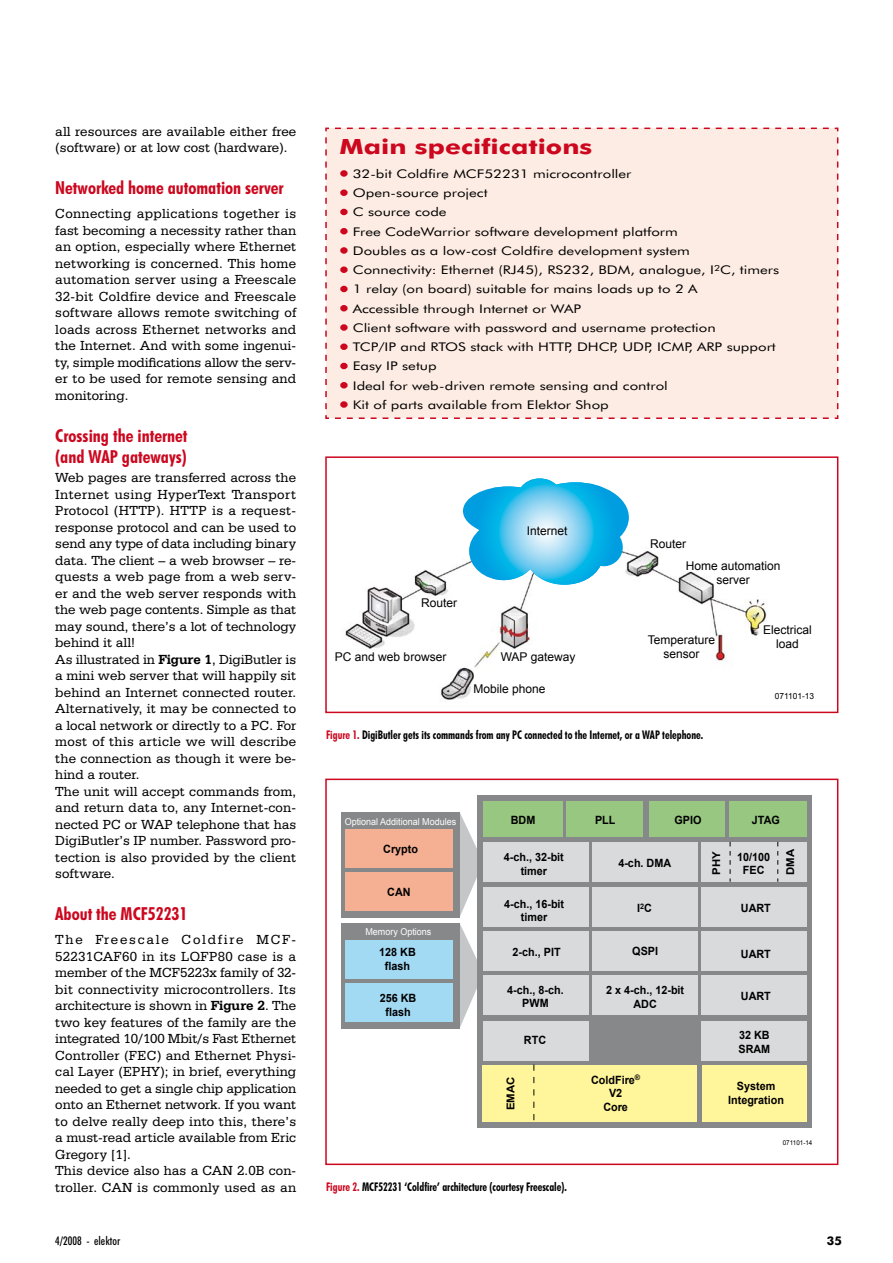
<style>
.page{position:relative;width:893px;height:1263px;background:#fff}
.page>*{position:absolute;margin:0;border:0;box-sizing:border-box;transform-origin:0 0}
.t1{font:700 21px "Futura BT";color:#cc071e;scale:1.25 1}
.t2{font:700 condensed 18px/21px "Futura BT";color:#cc071e}
.t3{font:13.95px/16.5px "Serifa BT";letter-spacing:.005em;color:#000}
.t4{font:12px "Futura BT";color:#000;scale:1.25 1}
.t5{font:700 condensed 12px "Futura BT";color:#000;scale:.9 1}
.t6{font:12px/14.4px "Arial";color:#000;text-align:center}
.t7{font:500 condensed 12px "Futura BT";color:#000}
.t8{font:700 12px "Futura BT";color:#000}
.t9{font:700 11.4px/13.6px "Arial";color:#000;text-align:center;scale:.95 1}
.t10{font:700 10.8px "Arial";color:#000;scale:1.05 1}
.t11{font:9.45px "Arial";color:#fff;scale:.95 1}
.t12{font:8.4px "Arial";color:#000}
.t13{font:6.6px "Arial";color:#000;scale:.95 1}
.s1{font-weight:700}
.s2{color:#cc071e}
</style>
<div class="page">
<img style="left:345px;top:551px;width:422px;height:149px">
<svg style="left:463px;top:478px;width:166px;height:107px"></svg>
<div style="left:325px;top:456px;width:513px;height:257px;border:2px solid #cc071e"></div>
<svg style="left:460px;top:813px;width:17px;height:103px"></svg>
<svg style="left:460px;top:924px;width:17px;height:103px"></svg>
<div style="left:341px;top:812px;width:119px;height:105px;background:#878889"></div>
<div style="left:477px;top:795px;width:335px;height:333px;background:#878889"></div>
<div style="left:341px;top:923px;width:119px;height:105px;background:#878889"></div>
<div style="left:483px;top:801px;width:79px;height:36px;background:#98c781"></div>
<div style="left:483px;top:1064px;width:214px;height:57px;background:#fff59a"></div>
<div style="left:702px;top:1064px;width:104px;height:57px;background:#fff59a"></div>
<div style="left:592px;top:842px;width:106px;height:40px;background:#d9dadb"></div>
<div style="left:701px;top:842px;width:105px;height:40px;background:#d9dadb"></div>
<div style="left:483px;top:887px;width:105px;height:39px;background:#d9dadb"></div>
<div style="left:483px;top:842px;width:105px;height:39px;background:#d9dadb"></div>
<div style="left:592px;top:887px;width:106px;height:39px;background:#d9dadb"></div>
<div style="left:701px;top:887px;width:105px;height:39px;background:#d9dadb"></div>
<div style="left:483px;top:931px;width:105px;height:39px;background:#d9dadb"></div>
<div style="left:592px;top:931px;width:106px;height:39px;background:#d9dadb"></div>
<div style="left:701px;top:931px;width:105px;height:39px;background:#d9dadb"></div>
<div style="left:483px;top:976px;width:105px;height:39px;background:#d9dadb"></div>
<div style="left:592px;top:976px;width:106px;height:39px;background:#d9dadb"></div>
<div style="left:701px;top:976px;width:105px;height:39px;background:#d9dadb"></div>
<div style="left:483px;top:1021px;width:105px;height:39px;background:#d9dadb"></div>
<div style="left:701px;top:1021px;width:105px;height:39px;background:#d9dadb"></div>
<div style="left:566px;top:801px;width:77px;height:36px;background:#98c781"></div>
<div style="left:649px;top:801px;width:76px;height:36px;background:#98c781"></div>
<div style="left:729px;top:801px;width:77px;height:36px;background:#98c781"></div>
<svg style="left:533px;top:1064px;width:1px;height:57px"></svg>
<svg style="left:730px;top:842px;width:1px;height:40px"></svg>
<svg style="left:777px;top:842px;width:1px;height:40px"></svg>
<div style="left:346px;top:829px;width:107px;height:39px;background:#f5b093"></div>
<div style="left:346px;top:872px;width:107px;height:39px;background:#f5b093"></div>
<div style="left:346px;top:940px;width:107px;height:39px;background:#a2daf4"></div>
<div style="left:346px;top:983px;width:107px;height:39px;background:#a2daf4"></div>
<div style="left:325px;top:779px;width:513px;height:386px;border:2px solid #cc071e"></div>
<div style="left:325px;top:127px;width:514px;height:292px;background:#fdece3"></div>
<p class="t3" style="left:55px;top:122px;width:243px">all resources are available either free (software) or at low cost (hardware).</p>
<p class="t2" style="left:55px;top:177px;width:230px">Networked home automation server</p>
<p class="t3" style="left:55px;top:205px;width:243px;text-align:justify">Connecting applications together is fast becoming a necessity rather than an option, especially where Ethernet networking is concerned. This home automation server using a Freescale 32-bit Coldfire device and Freescale software allows remote switching of loads across Ethernet networks and the Internet. And with some ingenui&shy;ty, simple modifications allow the serv&shy;er to be used for remote sensing and monitoring.</p>
<p class="t2" style="left:55px;top:425px;width:134px">Crossing the internet (and WAP gateways)</p>
<p class="t3" style="left:55px;top:469px;width:243px">Web pages are transferred across the Internet using HyperText Transport Protocol (HTTP). HTTP is a request&shy;response protocol and can be used to send any type of data including binary data. The client – a web browser – re&shy;quests a web page from a web serv&shy;er and the web server responds with the web page contents. Simple as that may sound, there’s a lot of technology behind it all!<br>As illustrated in <span class="s1">Figure 1</span>, DigiButler is a mini web server that will happily sit behind an Internet connected router.<br>Alternatively, it may be connected to a local network or directly to a PC. For most of this article we will describe the connection as though it were be&shy;hind a router.<br>The unit will accept commands from, and return data to, any Internet-con&shy;nected PC or WAP telephone that has DigiButler’s IP number. Password pro&shy;tection is also provided by the client software.</p>
<p class="t2" style="left:55px;top:903px;width:134px">About the MCF52231</p>
<p class="t3" style="left:55px;top:931px;width:243px">The Freescale Coldfire MCF-52231CAF60 in its LQFP80 case is a member of the MCF5223x family of 32- bit connectivity microcontrollers. Its architecture is shown in <span class="s1">Figure 2</span>. The two key features of the family are the integrated 10/100 Mbit/s Fast Ethernet Controller (FEC) and Ethernet Physi&shy;cal Layer (EPHY); in brief, everything needed to get a single chip application onto an Ethernet network. If you want to delve really deep into this, there’s a must-read article available from Eric Gregory [1].<br>This device also has a CAN 2.0B con&shy;troller. CAN is commonly used as an</p>
<h1 class="t1" style="left:339px;top:134px;width:204px">Main specifications</h1>
<p class="t4" style="left:339px;top:166px;width:235px"><span class="s2">•</span> 32-bit Coldfire MCF52231 microcontroller</p>
<p class="t4" style="left:339px;top:186px;width:120px"><span class="s2">•</span> Open-source project</p>
<p class="t4" style="left:339px;top:205px;width:87px"><span class="s2">•</span> C source code</p>
<p class="t4" style="left:339px;top:224px;width:272px"><span class="s2">•</span> Free CodeWarrior software development platform</p>
<p class="t4" style="left:339px;top:243px;width:282px"><span class="s2">•</span> Doubles as a low-cost Coldfire development system</p>
<p class="t4" style="left:339px;top:263px;width:353px"><span class="s2">•</span> Connectivity: Ethernet (RJ45), RS232, BDM, analogue, I<sup>2</sup>C, timers</p>
<p class="t4" style="left:339px;top:282px;width:288px"><span class="s2">•</span> 1 relay (on board) suitable for mains loads up to 2 A</p>
<p class="t4" style="left:339px;top:301px;width:195px"><span class="s2">•</span> Accessible through Internet or WAP</p>
<p class="t4" style="left:339px;top:320px;width:302px"><span class="s2">•</span> Client software with password and username protection</p>
<p class="t4" style="left:339px;top:340px;width:351px"><span class="s2">•</span> TCP/IP and RTOS stack with HTTP, DHCP, UDP, ICMP, ARP support</p>
<p class="t4" style="left:339px;top:359px;width:79px"><span class="s2">•</span> Easy IP setup</p>
<p class="t4" style="left:339px;top:378px;width:264px"><span class="s2">•</span> Ideal for web-driven remote sensing and control</p>
<p class="t4" style="left:339px;top:397px;width:217px"><span class="s2">•</span> Kit of parts available from Elektor Shop</p>
<p class="t6" style="left:527px;top:523px;width:42px">Internet</p>
<p class="t6" style="left:421px;top:596px;width:38px">Router</p>
<p class="t6" style="left:335px;top:650px;width:113px">PC and web browser</p>
<p class="t6" style="left:501px;top:650px;width:76px">WAP gateway</p>
<p class="t6" style="left:473px;top:682px;width:74px">Mobile phone</p>
<p class="t6" style="left:650px;top:537px;width:38px">Router</p>
<p class="t6" style="left:686px;top:558px;width:96px">Home automation server</p>
<p class="t6" style="left:648px;top:632px;width:69px">Temperature sensor</p>
<p class="t6" style="left:763px;top:623px;width:50px">Electrical load</p>
<p class="t12" style="left:775px;top:690px;width:41px">071101-13</p>
<p class="t5" style="left:326px;top:727px;width:421px"><span class="s2">Figure 1.</span> DigiButler gets its commands from any PC connected to the Internet, or a WAP telephone.</p>
<p class="t11" style="left:345px;top:815px;width:119px">Optional Additional Modules</p>
<p class="t9" style="left:752px;top:814px;width:31px">JTAG</p>
<p class="t9" style="left:674px;top:814px;width:30px">GPIO</p>
<p class="t9" style="left:511px;top:814px;width:27px">BDM</p>
<p class="t9" style="left:595px;top:814px;width:23px">PLL</p>
<p class="t9" style="left:383px;top:842px;width:38px">Crypto</p>
<p class="t9" style="left:387px;top:886px;width:26px">CAN</p>
<p class="t11" style="left:365px;top:926px;width:71px">Memory Options</p>
<p class="t9" style="left:379px;top:946px;width:40px">128 KB flash</p>
<p class="t9" style="left:380px;top:992px;width:40px">256 KB flash</p>
<p class="t9" style="left:504px;top:850px;width:65px">4-ch., 32-bit timer</p>
<p class="t9" style="left:618px;top:856px;width:57px">4-ch. DMA</p>
<p class="t9" style="left:504px;top:897px;width:65px">4-ch., 16-bit timer</p>
<p class="t9" style="left:637px;top:901px;width:17px">I<sup>2</sup>C</p>
<p class="t9" style="left:513px;top:945px;width:52px">2-ch., PIT</p>
<p class="t9" style="left:632px;top:945px;width:29px">QSPI</p>
<p class="t9" style="left:507px;top:983px;width:61px">4-ch., 8-ch.<br>PWM</p>
<p class="t9" style="left:606px;top:984px;width:84px">2 x 4-ch., 12-bit<br>ADC</p>
<p class="t9" style="left:524px;top:1034px;width:25px">RTC</p>
<p class="t10" style="left:503px;top:1110px;width:33px;rotate:-90deg">EMAC</p>
<p class="t9" style="left:591px;top:1073px;width:53px">ColdFire<sup>®<br></sup>V2<br>Core</p>
<p class="t5" style="left:326px;top:1179px;width:269px"><span class="s2">Figure 2.</span> MCF52231 ‘Coldfire’ architecture (courtesy Freescale).</p>
<p class="t10" style="left:709px;top:875px;width:24px;rotate:-90deg">PHY</p>
<p class="t9" style="left:737px;top:850px;width:36px">10/100<br>FEC</p>
<p class="t9" style="left:741px;top:902px;width:33px">UART</p>
<p class="t9" style="left:741px;top:947px;width:33px">UART</p>
<p class="t9" style="left:741px;top:990px;width:33px">UART</p>
<p class="t10" style="left:783px;top:875px;width:26px;rotate:-90deg">DMA</p>
<p class="t9" style="left:738px;top:1029px;width:35px;text-align:left">32 KB<br>SRAM</p>
<p class="t9" style="left:728px;top:1079px;width:60px">System<br>Integration</p>
<p class="t13" style="left:783px;top:1138px;width:33px">071101-14</p>
<p class="t7" style="left:55px;top:1233px;width:67px">4/2008 - elektor</p>
<p class="t8" style="left:827px;top:1233px;width:16px">35</p>
</div>
